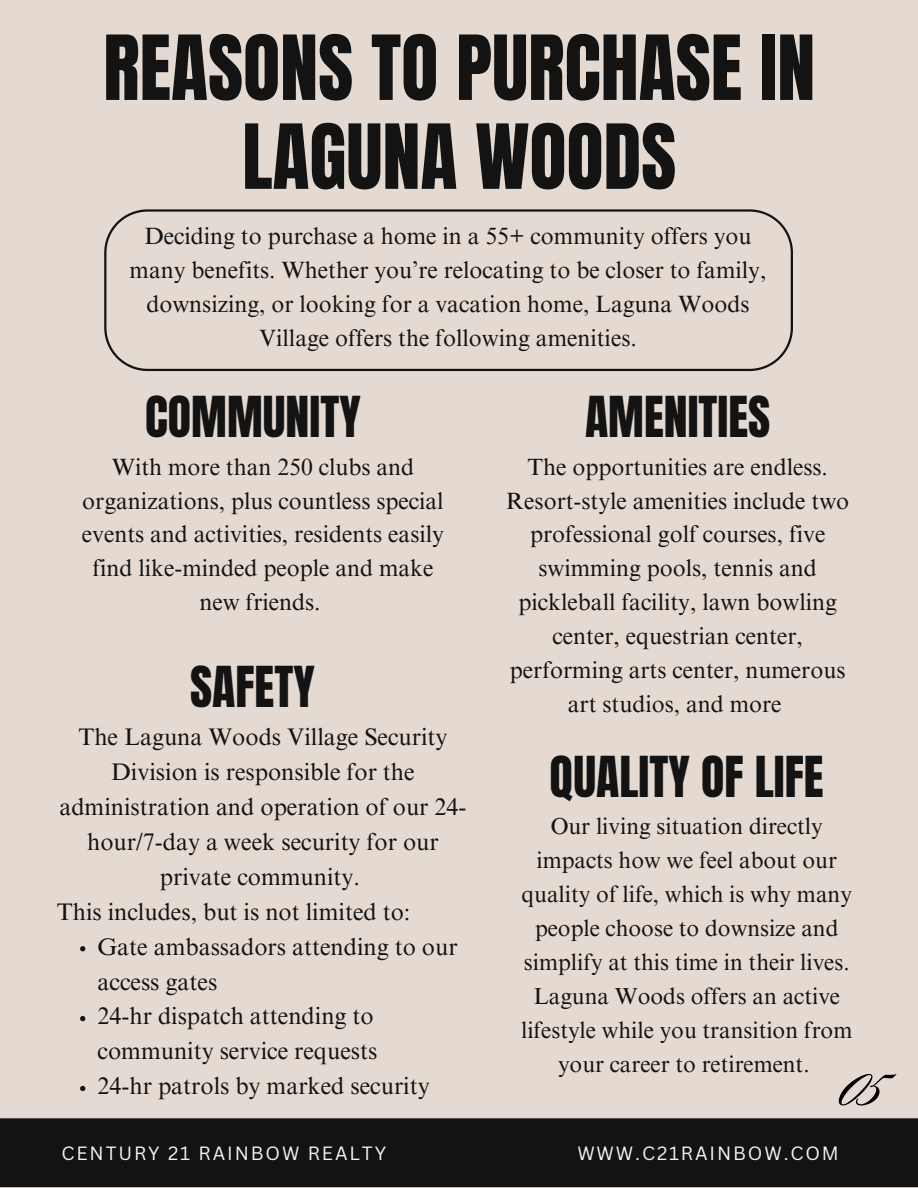
<style>
.page{position:relative;width:918px;height:1188px;background:#e4dad1}
.page>*{position:absolute;margin:0;border:0;box-sizing:border-box;transform-origin:0 0}
.t1{font:78.3px "Sloop Script Pro";color:#000}
.t2{font:76.2px/88.9px "Anton";color:#131313;text-align:center}
.t3{font:48px "Anton";color:#131313}
.t4{font:24px/35px "Times NRMT Pro";color:#131313}
.t5{font:23.55px/33.9px "Times NRMT Pro";color:#131313;text-align:center}
.t6{font:23.1px/33.9px "Times NRMT Pro";color:#131313;text-align:center}
.t7{font:18.75px "Canva Sans";letter-spacing:.1em;color:#f8f2ed}
</style>
<div class="page">
<svg style="left:104px;top:209px;width:689px;height:162px"></svg>
<div style="left:0;top:1118px;width:918px;height:70px;background:#131313"></div>
<svg style="left:80px;top:946px;width:5px;height:5px"></svg>
<svg style="left:80px;top:1016px;width:5px;height:5px"></svg>
<svg style="left:80px;top:1086px;width:5px;height:5px"></svg>
<h1 class="t2" style="left:103px;top:25px;width:713px">REASONS TO PURCHASE IN<br>LAGUNA WOODS</h1>
<h2 class="t5" style="left:130px;top:222px;width:638px">Deciding to purchase a home in a 55+ community offers you many benefits. Whether you’re relocating to be closer to family, downsizing, or looking for a vacation home, Laguna Woods Village offers the following amenities.</h2>
<h3 class="t3" style="left:145px;top:383px;width:217px">COMMUNITY</h3>
<h3 class="t3" style="left:585px;top:383px;width:187px">AMENITIES</h3>
<p class="t5" style="left:82px;top:453px;width:364px">With more than 250 clubs and organizations, plus countless special events and activities, residents easily find like-minded people and make new friends.</p>
<h2 class="t3" style="left:190px;top:652px;width:126px">SAFETY</h2>
<p class="t4" style="left:78px;top:722px;width:371px">The Laguna Woods Village Security</p>
<p class="t4" style="left:111px;top:757px;width:305px">Division is responsible for the</p>
<p class="t4" style="left:59px;top:792px;width:409px">administration and operation of our 24-</p>
<p class="t4" style="left:87px;top:827px;width:353px">hour/7-day a week security for our</p>
<p class="t4" style="left:160px;top:862px;width:202px">private community.</p>
<p class="t4" style="left:57px;top:897px;width:355px">This includes, but is not limited to:</p>
<p class="t4" style="left:98px;top:932px;width:362px">Gate ambassadors attending to our access gates</p>
<h2 class="t4" style="left:98px;top:1002px;width:281px">24-hr dispatch attending to community service requests</h2>
<h3 class="t4" style="left:98px;top:1072px;width:334px">24-hr patrols by marked security</h3>
<p class="t5" style="left:506px;top:453px;width:345px">The opportunities are endless.<br>Resort-style amenities include two professional golf courses, five swimming pools, tennis and pickleball facility, lawn bowling center, equestrian center, performing arts center, numerous art studios, and more</p>
<h3 class="t3" style="left:550px;top:743px;width:275px">QUALITY OF LIFE</h3>
<p class="t6" style="left:521px;top:812px;width:333px">Our living situation directly impacts how we feel about our quality of life, which is why many people choose to downsize and simplify at this time in their lives.<br>Laguna Woods offers an active lifestyle while you transition from your career to retirement.</p>
<p class="t1" style="left:842px;top:1042px;width:43px">05</p>
<h3 class="t7" style="left:61px;top:1140px;width:326px">CENTURY 21 RAINBOW REALTY</h3>
<h2 class="t7" style="left:577px;top:1140px;width:263px">WWW.C21RAINBOW.COM</h2>
</div>
